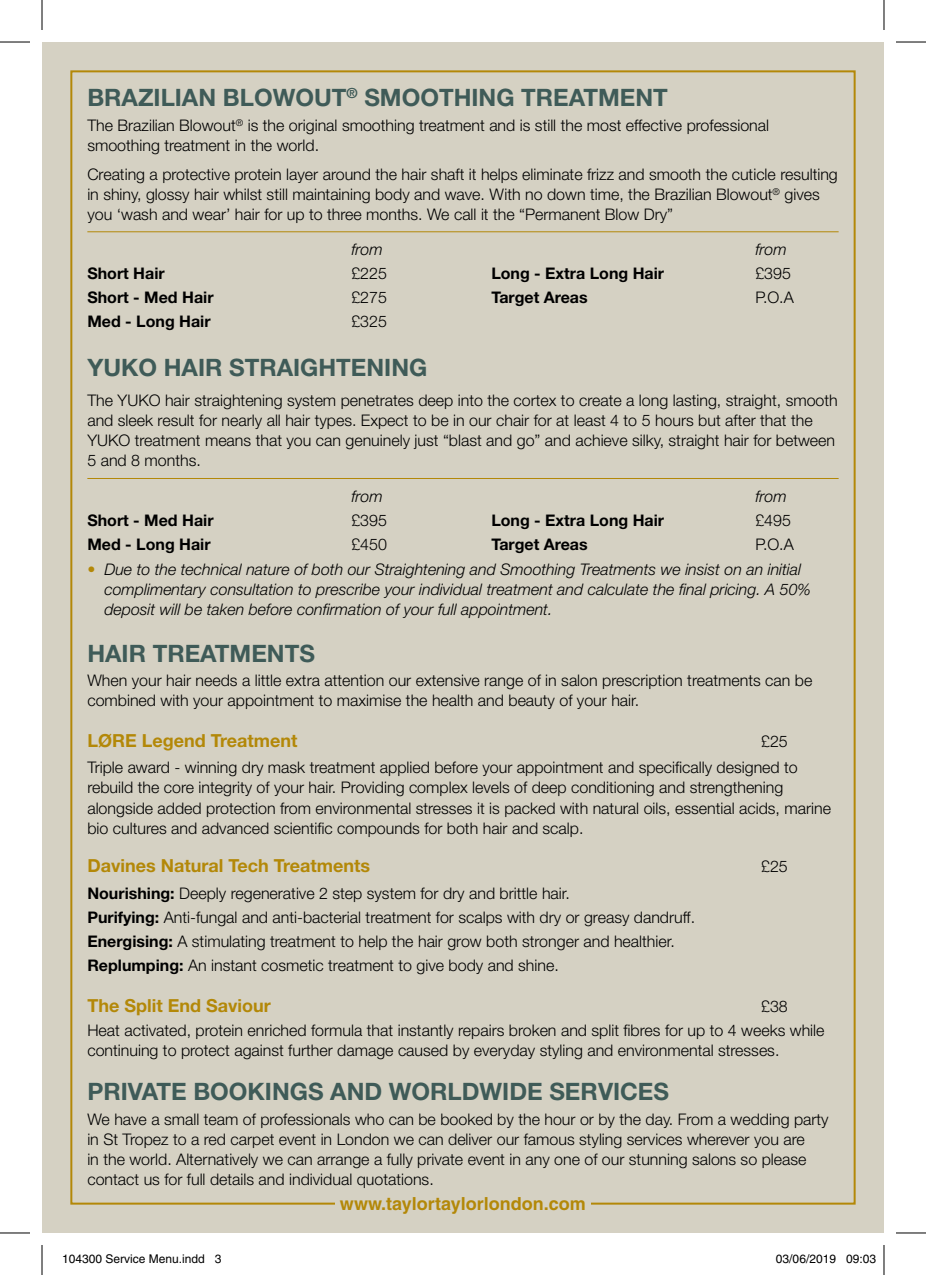
<style>
.page{position:relative;width:926px;height:1275px;background:#fff}
.page>*{position:absolute;margin:0;border:0;box-sizing:border-box;transform-origin:0 0}
.t1{font:700 24px "Helvetica Neue";color:#3f5b58}
.t2{font:700 18px "Helvetica Neue";color:#b38808}
.t3{font:700 18px "Helvetica";color:#b38808}
.t4{font:300 16px/20px "Helvetica Neue";color:#000}
.t5{font:italic 300 16px/20px "Helvetica Neue";color:#000}
.t6{font:700 16px "Helvetica Neue";color:#000}
.t7{font:12px "Helvetica";color:#000}
.s1{color:#b38808}
.s2{font-weight:700}
</style>
<div class="page">
<div style="left:42px;top:42px;width:842px;height:1191px;background:#d5d1c3"></div>
<hr style="left:87px;top:231px;width:752px;height:1px;background:#b38808">
<hr style="left:87px;top:478px;width:752px;height:1px;background:#b38808">
<hr style="left:0;top:42px;width:30px;height:1px;background:#000">
<hr style="left:896px;top:42px;width:30px;height:1px;background:#000">
<hr style="left:0;top:1232px;width:30px;height:1px;background:#000">
<hr style="left:896px;top:1232px;width:30px;height:1px;background:#000">
<hr style="left:42px;top:0;width:1px;height:30px;background:#000">
<hr style="left:42px;top:1245px;width:1px;height:30px;background:#000">
<hr style="left:884px;top:0;width:1px;height:30px;background:#000">
<hr style="left:884px;top:1245px;width:1px;height:30px;background:#000">
<div style="left:776px;top:1254px;width:7px;height:9px;border:1px solid #fff;border-radius:50%"></div>
<svg style="left:777px;top:1254px;width:6px;height:9px"></svg>
<div style="left:846px;top:1254px;width:7px;height:9px;border:1px solid #fff;border-radius:50%"></div>
<svg style="left:847px;top:1254px;width:6px;height:9px"></svg>
<h1 class="t1" style="left:87px;top:83px;width:18px">BRA</h1>
<h1 class="t1" style="left:138px;top:83px;width:51px">ZILIAN</h1>
<h1 class="t1" style="left:223px;top:83px;width:91px">BLOWOUT</h1>
<h1 class="t1" style="left:346px;top:83px;width:74px"><sup>®</sup> SMOOT</h1>
<h1 class="t1" style="left:454px;top:83px;width:84px">HING TREAT</h1>
<h1 class="t1" style="left:598px;top:83px;width:39px">MENT</h1>
<p class="t4" style="left:87px;top:115px;width:683px">The Brazilian Blowout<sup>®</sup> is the original smoothing treatment and is still the most effective professional smoothing treatment in the world.</p>
<p class="t4" style="left:87px;top:164px;width:752px">Creating a protective protein layer around the hair shaft it helps eliminate frizz and smooth the cuticle resulting in shiny, glossy hair whilst still maintaining body and wave. With no down time, the Brazilian Blowout<sup>®</sup> gives you ‘wash and wear’ hair for up to three months. We call it the “Permanent Blow Dry”</p>
<p class="t5" style="left:351px;top:239px;width:33px">from</p>
<p class="t6" style="left:87px;top:264px;width:79px">Short Hair</p>
<p class="t4" style="left:351px;top:263px;width:37px">£225</p>
<p class="t6" style="left:87px;top:288px;width:128px">Short - Med Hair</p>
<p class="t4" style="left:351px;top:287px;width:37px">£275</p>
<p class="t6" style="left:87px;top:312px;width:125px">Med - Long Hair</p>
<p class="t4" style="left:351px;top:311px;width:37px">£325</p>
<h1 class="t1" style="left:87px;top:352px;width:109px">YUKO HAIR</h1>
<h1 class="t1" style="left:229px;top:352px;width:30px">STRAI</h1>
<h1 class="t1" style="left:300px;top:352px;width:52px">GHTENIN</h1>
<h1 class="t1" style="left:409px;top:352px;width:20px">G</h1>
<p class="t5" style="left:755px;top:239px;width:33px">from</p>
<p class="t6" style="left:491px;top:264px;width:174px">Long - Extra Long Hair</p>
<p class="t4" style="left:755px;top:263px;width:37px">£395</p>
<p class="t6" style="left:491px;top:288px;width:98px">Target Areas</p>
<p class="t4" style="left:755px;top:287px;width:40px">P.O.A</p>
<p class="t4" style="left:87px;top:390px;width:752px">The YUKO hair straightening system penetrates deep into the cortex to create a long lasting, straight, smooth and sleek result for nearly all hair types. Expect to be in our chair for at least 4 to 5 hours but after that the YUKO treatment means that you can genuinely just “blast and go” and achieve silky, straight hair for between 5 and 8 months.</p>
<p class="t5" style="left:351px;top:486px;width:33px">from</p>
<p class="t6" style="left:87px;top:510px;width:128px">Short - Med Hair</p>
<p class="t4" style="left:351px;top:510px;width:37px">£395</p>
<p class="t6" style="left:87px;top:534px;width:125px">Med - Long Hair</p>
<p class="t4" style="left:351px;top:534px;width:37px">£450</p>
<p class="t5" style="left:755px;top:486px;width:33px">from</p>
<p class="t6" style="left:491px;top:510px;width:174px">Long - Extra Long Hair</p>
<p class="t4" style="left:755px;top:510px;width:37px">£495</p>
<p class="t6" style="left:491px;top:534px;width:98px">Target Areas</p>
<p class="t4" style="left:755px;top:534px;width:40px">P.O.A</p>
<p class="t5" style="left:104px;top:559px;width:708px;text-indent:-17px"><span class="s1">•</span> Due to the technical nature of both our Straightening and Smoothing Treatments we insist on an initial complimentary consultation to prescribe your individual treatment and calculate the final pricing. A 50% deposit will be taken before confirmation of your full appointment.</p>
<h1 class="t1" style="left:87px;top:638px;width:33px">HAIR</h1>
<h1 class="t1" style="left:153px;top:638px;width:17px">TREAT</h1>
<h1 class="t1" style="left:230px;top:638px;width:39px">MENT</h1>
<h1 class="t1" style="left:299px;top:638px;width:17px">S</h1>
<p class="t4" style="left:87px;top:669px;width:726px">When your hair needs a little extra attention our extensive range of in salon prescription treatments can be combined with your appointment to maximise the health and beauty of your hair.</p>
<p class="t2" style="left:87px;top:729px;width:212px">LØRE Legend Treatment</p>
<p class="t4" style="left:761px;top:730px;width:28px">£25</p>
<p class="t4" style="left:87px;top:757px;width:745px">Triple award - winning dry mask treatment applied before your appointment and specifically designed to rebuild the core integrity of your hair. Providing complex levels of deep conditioning and strengthening alongside added protection from environmental stresses it is packed with natural oils, essential acids, marine bio cultures and advanced scientific compounds for both hair and scalp.</p>
<p class="t2" style="left:87px;top:854px;width:284px">Davines Natural Tech Treatments</p>
<p class="t4" style="left:761px;top:856px;width:28px">£25</p>
<p class="t4" style="left:87px;top:881px;width:609px;line-height:24px"><span class="s2">Nourishing:</span> Deeply regenerative 2 step system for dry and brittle hair.<br><span class="s2">Purifying:</span> Anti-fungal and anti-bacterial treatment for scalps with dry or greasy dandruff.<br><span class="s2">Energising:</span> A stimulating treatment to help the hair grow both stronger and healthier.<br><span class="s2">Replumping:</span> An instant cosmetic treatment to give body and shine.</p>
<p class="t2" style="left:87px;top:994px;width:185px">The Split End Saviour</p>
<p class="t4" style="left:761px;top:995px;width:28px">£38</p>
<p class="t4" style="left:87px;top:1019px;width:739px">Heat activated, protein enriched formula that instantly repairs broken and split fibres for up to 4 weeks while continuing to protect against further damage caused by everyday styling and environmental stresses.</p>
<h1 class="t1" style="left:87px;top:1077px;width:71px">PRIVATE</h1>
<h1 class="t1" style="left:193px;top:1077px;width:19px">BOO</h1>
<h1 class="t1" style="left:248px;top:1077px;width:423px">KINGS AN D WORLDWIDE SERVICES</h1>
<p class="t4" style="left:87px;top:1108px;width:743px">We have a small team of professionals who can be booked by the hour or by the day. From a wedding party in St Tropez to a red carpet event in London we can deliver our famous styling services wherever you are<br>in the world. Alternatively we can arrange a fully private event in any one of our stunning salons so please contact us for full details and individual quotations.</p>
<p class="t3" style="left:340px;top:1192px;width:247px">www.taylortaylorlondon.com</p>
<p class="t7" style="left:62px;top:1251px;width:161px">104300 Service Menu.indd 3</p>
<p class="t7" style="left:776px;top:1251px;width:102px">03/06/2019 09:03</p>
</div>
